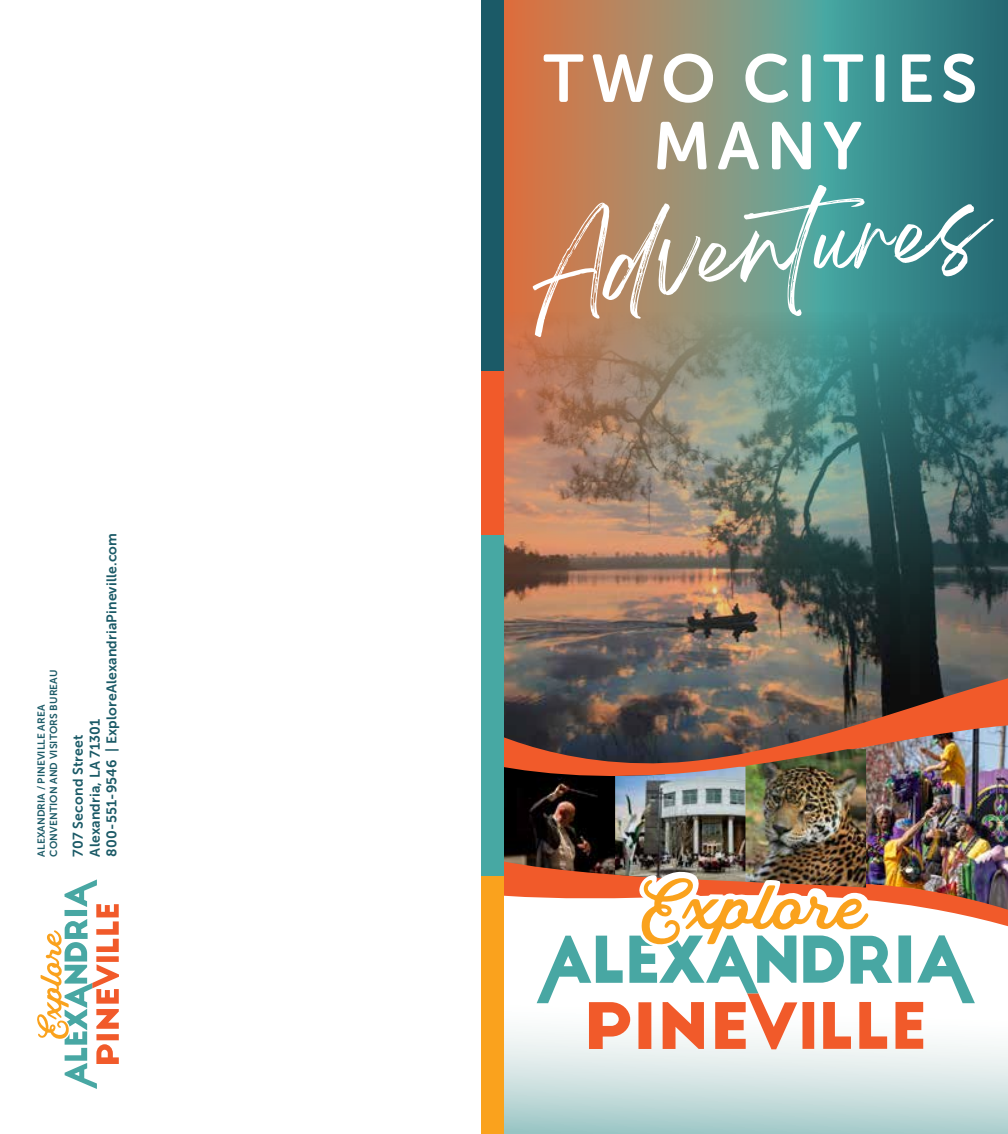
<style>
.page{position:relative;width:1008px;height:1134px;background:#fff}
.page>*{position:absolute;margin:0;border:0;box-sizing:border-box;transform-origin:0 0}
.t1{font:86.62px "Breathing Personal Use";color:#fff}
.t2{font:14px/16.8px "Museo Sans 700";letter-spacing:.01em;color:#1b5a67}
.t3{font:10.15px/12.2px "Museo Sans 700";letter-spacing:.01em;color:#1b5a67}
</style>
<div class="page">
<svg style="left:504px;top:0;width:504px;height:312px;background:#788977"></svg>
<img style="left:504px;top:312px;width:504px;height:335px">
<svg style="left:504px;top:1032px;width:504px;height:102px;background:#cce0df"></svg>
<svg style="left:504px;top:878px;width:504px;height:154px"></svg>
<img style="left:504px;top:647px;width:504px;height:120px">
<img style="left:504px;top:756px;width:161px;height:122px">
<img style="left:615px;top:767px;width:130px;height:100px">
<img style="left:806px;top:725px;width:202px;height:185px">
<img style="left:745px;top:749px;width:121px;height:118px">
<svg style="left:544px;top:54px;width:39px;height:48px"></svg>
<svg style="left:593px;top:54px;width:60px;height:48px"></svg>
<svg style="left:664px;top:54px;width:49px;height:49px"></svg>
<svg style="left:745px;top:54px;width:43px;height:49px"></svg>
<div style="left:802px;top:54px;width:9px;height:48px;background:#fff;border-radius:3px"></div>
<svg style="left:823px;top:54px;width:40px;height:48px"></svg>
<div style="left:876px;top:54px;width:8px;height:48px;background:#fff;border-radius:3px"></div>
<svg style="left:902px;top:54px;width:30px;height:48px"></svg>
<svg style="left:943px;top:54px;width:32px;height:49px"></svg>
<svg style="left:657px;top:122px;width:50px;height:47px"></svg>
<svg style="left:718px;top:122px;width:41px;height:47px"></svg>
<svg style="left:772px;top:122px;width:39px;height:47px"></svg>
<svg style="left:824px;top:122px;width:37px;height:47px"></svg>
<svg style="left:37px;top:879px;width:82px;height:210px"></svg>
<div style="left:481px;top:875px;width:23px;height:259px;background:#faa21d"></div>
<div style="left:481px;top:535px;width:23px;height:340px;background:#47a8a3"></div>
<div style="left:481px;top:371px;width:23px;height:164px;background:#f15a2a"></div>
<div style="left:481px;top:0;width:23px;height:371px;background:#1b5a67"></div>
<svg style="left:537px;top:867px;width:438px;height:182px"></svg>
<p class="t3" style="left:35px;top:857px;width:188px;rotate:-90deg">ALEXANDRIA / PINEVILLE AREA<br>CONVENTION AND VISITORS BUREAU</p>
<p class="t2" style="left:70px;top:857px;width:325px;rotate:-90deg">707 Second Street<br>Alexandria, LA 71301<br>800-551-9546 | ExploreAlexandriaPineville.com</p>
<h1 class="t1" style="left:528px;top:244px;width:459px;rotate:-6deg">Adventures</h1>
</div>
